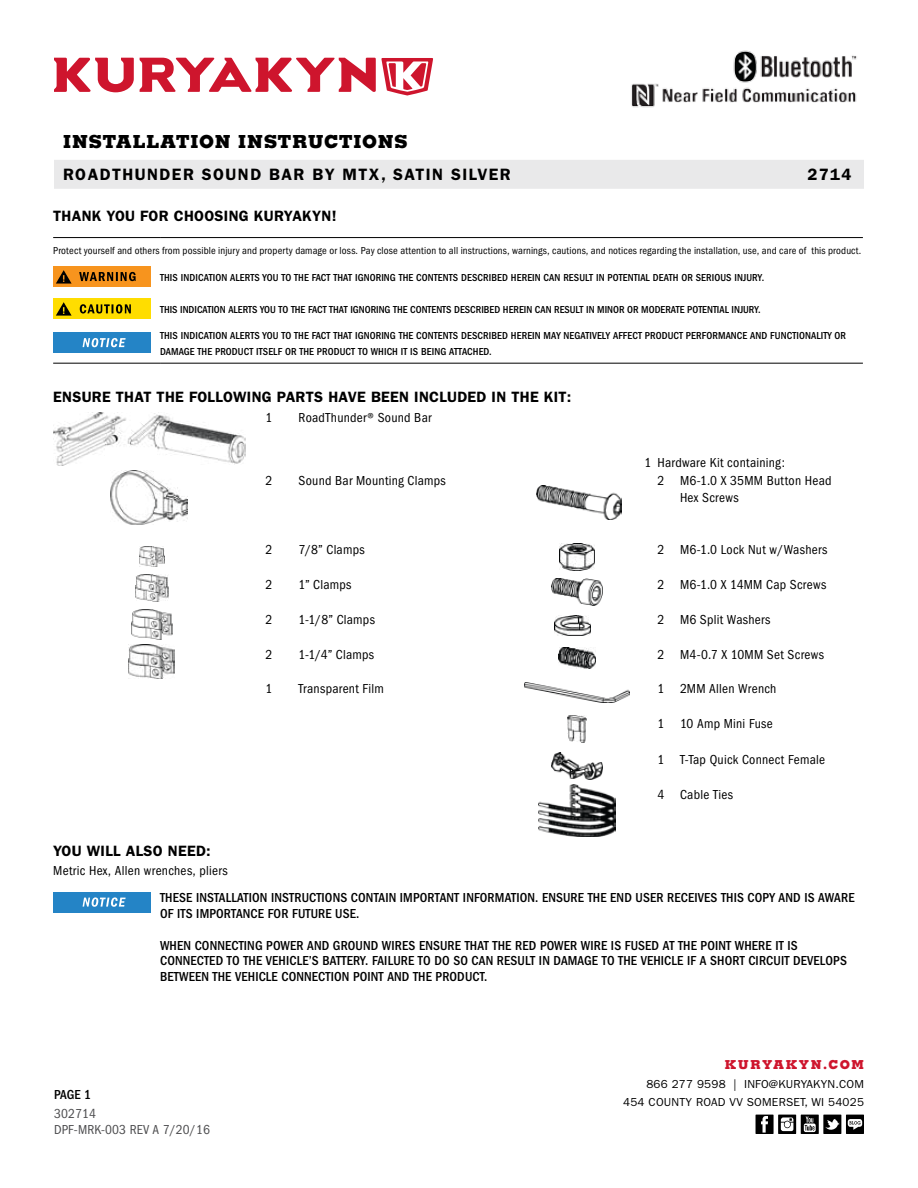
<style>
.page{position:relative;width:918px;height:1188px;background:#fff}
.page>*{position:absolute;margin:0;border:0;box-sizing:border-box;transform-origin:0 0}
.t1{font:800 18px "Memphis";letter-spacing:.04em;color:#000}
.t2{font:600 16.5px "Franklin Gothic";letter-spacing:.09em;color:#000}
.t3{font:600 15px "Franklin Gothic";letter-spacing:.02em;color:#000}
.t4{font:500 condensed 13.5px/15.8px "Franklin Gothic";letter-spacing:.01em;color:#000}
.t5{font:condensed 13.5px/16.5px "Franklin Gothic";letter-spacing:.02em;color:#000}
.t6{font:condensed 13.5px/15.8px "Franklin Gothic";letter-spacing:.01em;color:#4d4d4f}
.t7{font:800 12.3px "Memphis";letter-spacing:.12em;color:#ce152d}
.t8{font:11.7px/18px "Franklin Gothic";letter-spacing:.02em;color:#000;text-align:right}
.t9{font:500 condensed 10.5px/15.8px "Franklin Gothic";letter-spacing:.01em;color:#000}
.t10{font:condensed 10.5px "Franklin Gothic";letter-spacing:.015em;color:#000}
</style>
<div class="page">
<svg style="left:54px;top:58px;width:379px;height:38px"></svg>
<div style="left:54px;top:160px;width:810px;height:29px;background:#e9e9ea"></div>
<div style="left:846px;top:1115px;width:18px;height:19px;background:#000"></div>
<svg style="left:848px;top:1119px;width:14px;height:11px"></svg>
<svg style="left:778px;top:1115px;width:18px;height:19px"></svg>
<svg style="left:781px;top:1117px;width:12px;height:14px"></svg>
<div style="left:756px;top:1115px;width:18px;height:19px;background:#000"></div>
<svg style="left:761px;top:1116px;width:7px;height:17px"></svg>
<svg style="left:801px;top:1115px;width:18px;height:19px"></svg>
<svg style="left:804px;top:1117px;width:12px;height:15px"></svg>
<div style="left:823px;top:1115px;width:18px;height:19px;background:#000"></div>
<svg style="left:825px;top:1119px;width:15px;height:11px"></svg>
<hr style="left:53px;top:237px;width:107px;height:1px;background:#000">
<hr style="left:160px;top:237px;width:703px;height:1px;background:#000">
<hr style="left:53px;top:363px;width:107px;height:1px;background:#000">
<hr style="left:160px;top:363px;width:703px;height:1px;background:#000">
<div style="left:53px;top:267px;width:97px;height:20px;background:#f7941e"></div>
<svg style="left:79px;top:272px;width:57px;height:9px"></svg>
<svg style="left:56px;top:270px;width:16px;height:14px"></svg>
<div style="left:53px;top:299px;width:97px;height:20px;background:#fd0"></div>
<svg style="left:56px;top:302px;width:16px;height:14px"></svg>
<svg style="left:80px;top:304px;width:51px;height:10px"></svg>
<div style="left:53px;top:333px;width:97px;height:20px;background:#2484c6"></div>
<svg style="left:83px;top:338px;width:43px;height:9px"></svg>
<img style="left:53px;top:413px;width:192px;height:52px">
<img style="left:111px;top:471px;width:76px;height:54px">
<img style="left:537px;top:486px;width:85px;height:33px">
<img style="left:139px;top:546px;width:26px;height:20px">
<img style="left:559px;top:544px;width:36px;height:27px">
<img style="left:135px;top:574px;width:34px;height:27px">
<img style="left:552px;top:579px;width:50px;height:27px">
<img style="left:132px;top:610px;width:41px;height:29px">
<img style="left:554px;top:616px;width:37px;height:20px">
<img style="left:128px;top:645px;width:47px;height:34px">
<img style="left:559px;top:648px;width:36px;height:20px">
<img style="left:525px;top:682px;width:104px;height:20px">
<img style="left:568px;top:715px;width:18px;height:27px">
<img style="left:552px;top:752px;width:50px;height:27px">
<img style="left:538px;top:784px;width:78px;height:52px">
<div style="left:53px;top:892px;width:97px;height:20px;background:#2484c6"></div>
<svg style="left:83px;top:897px;width:43px;height:10px"></svg>
<img style="left:631px;top:50px;width:226px;height:58px">
<h1 class="t1" style="left:63px;top:130px;width:346px">INSTALLATION INSTRUCTIONS</h1>
<h2 class="t2" style="left:63px;top:165px;width:449px">ROADTHUNDER SOUND BAR BY MTX, SATIN SILVER</h2>
<h2 class="t2" style="left:807px;top:165px;width:46px">2714</h2>
<h3 class="t3" style="left:53px;top:207px;width:285px">THANK YOU FOR CHOOSING KURYAKYN!</h3>
<p class="t10" style="left:53px;top:245px;width:810px">Protect yourself and others from possible injury and property damage or loss. Pay close attention to all instructions, warnings, cautions, and notices regarding the installation, use, and care of this product.</p>
<p class="t9" style="left:160px;top:270px;width:606px">THIS INDICATION ALERTS YOU TO THE FACT THAT IGNORING THE CONTENTS DESCRIBED HEREIN CAN RESULT IN POTENTIAL DEATH OR SERIOUS INJURY.</p>
<p class="t9" style="left:160px;top:302px;width:602px">THIS INDICATION ALERTS YOU TO THE FACT THAT IGNORING THE CONTENTS DESCRIBED HEREIN CAN RESULT IN MINOR OR MODERATE POTENTIAL INJURY.</p>
<p class="t9" style="left:160px;top:328px;width:687px">THIS INDICATION ALERTS YOU TO THE FACT THAT IGNORING THE CONTENTS DESCRIBED HEREIN MAY NEGATIVELY AFFECT PRODUCT PERFORMANCE AND FUNCTIONALITY OR<br>DAMAGE THE PRODUCT ITSELF OR THE PRODUCT TO WHICH IT IS BEING ATTACHED.</p>
<h3 class="t3" style="left:53px;top:388px;width:520px">ENSURE THAT THE FOLLOWING PARTS HAVE BEEN INCLUDED IN THE KIT:</h3>
<p class="t5" style="left:265px;top:410px;width:8px">1</p>
<p class="t5" style="left:299px;top:410px;width:134px">RoadThunder® Sound Bar</p>
<p class="t5" style="left:645px;top:454px;width:142px">1 Hardware Kit containing:</p>
<p class="t5" style="left:265px;top:473px;width:8px">2</p>
<p class="t5" style="left:299px;top:473px;width:149px">Sound Bar Mounting Clamps</p>
<p class="t5" style="left:680px;top:473px;width:153px;text-indent:-23px">2 M6-1.0 X 35MM Button Head<br>Hex Screws</p>
<p class="t5" style="left:265px;top:541px;width:8px">2</p>
<p class="t5" style="left:299px;top:541px;width:68px">7/8” Clamps</p>
<p class="t5" style="left:657px;top:541px;width:171px">2 M6-1.0 Lock Nut w/Washers</p>
<p class="t5" style="left:265px;top:576px;width:8px">2</p>
<p class="t5" style="left:299px;top:576px;width:54px">1” Clamps</p>
<p class="t5" style="left:657px;top:576px;width:170px">2 M6-1.0 X 14MM Cap Screws</p>
<p class="t5" style="left:265px;top:612px;width:8px">2</p>
<p class="t5" style="left:299px;top:612px;width:78px">1-1/8” Clamps</p>
<p class="t5" style="left:657px;top:612px;width:115px">2 M6 Split Washers</p>
<p class="t5" style="left:265px;top:647px;width:8px">2</p>
<p class="t5" style="left:299px;top:647px;width:77px">1-1/4” Clamps</p>
<p class="t5" style="left:657px;top:647px;width:168px">2 M4-0.7 X 10MM Set Screws</p>
<p class="t5" style="left:265px;top:681px;width:8px">1</p>
<p class="t5" style="left:299px;top:681px;width:87px">Transparent Film</p>
<p class="t5" style="left:657px;top:681px;width:121px">1 2MM Allen Wrench</p>
<p class="t5" style="left:657px;top:716px;width:117px">1 10 Amp Mini Fuse</p>
<p class="t5" style="left:657px;top:751px;width:169px">1 T-Tap Quick Connect Female</p>
<p class="t5" style="left:657px;top:786px;width:77px">4 Cable Ties</p>
<h3 class="t3" style="left:53px;top:842px;width:159px">YOU WILL ALSO NEED:</h3>
<p class="t5" style="left:53px;top:862px;width:176px">Metric Hex, Allen wrenches, pliers</p>
<p class="t4" style="left:160px;top:890px;width:696px">THESE INSTALLATION INSTRUCTIONS CONTAIN IMPORTANT INFORMATION. ENSURE THE END USER RECEIVES THIS COPY AND IS AWARE<br>OF ITS IMPORTANCE FOR FUTURE USE.</p>
<p class="t4" style="left:160px;top:937px;width:688px">WHEN CONNECTING POWER AND GROUND WIRES ENSURE THAT THE RED POWER WIRE IS FUSED AT THE POINT WHERE IT IS<br>CONNECTED TO THE VEHICLE’S BATTERY. FAILURE TO DO SO CAN RESULT IN DAMAGE TO THE VEHICLE IF A SHORT CIRCUIT DEVELOPS<br>BETWEEN THE VEHICLE CONNECTION POINT AND THE PRODUCT.</p>
<p class="t4" style="left:54px;top:1087px;width:39px">PAGE 1</p>
<p class="t6" style="left:54px;top:1106px;width:157px">302714<br>DPF-MRK-003 REV A 7/20/16</p>
<p class="t7" style="left:725px;top:1057px;width:141px">KURYAKYN.COM</p>
<p class="t8" style="left:623px;top:1076px;width:242px">866 277 9598 | INFO@KURYAKYN.COM<br>454 COUNTY ROAD VV SOMERSET, WI 54025</p>
</div>
